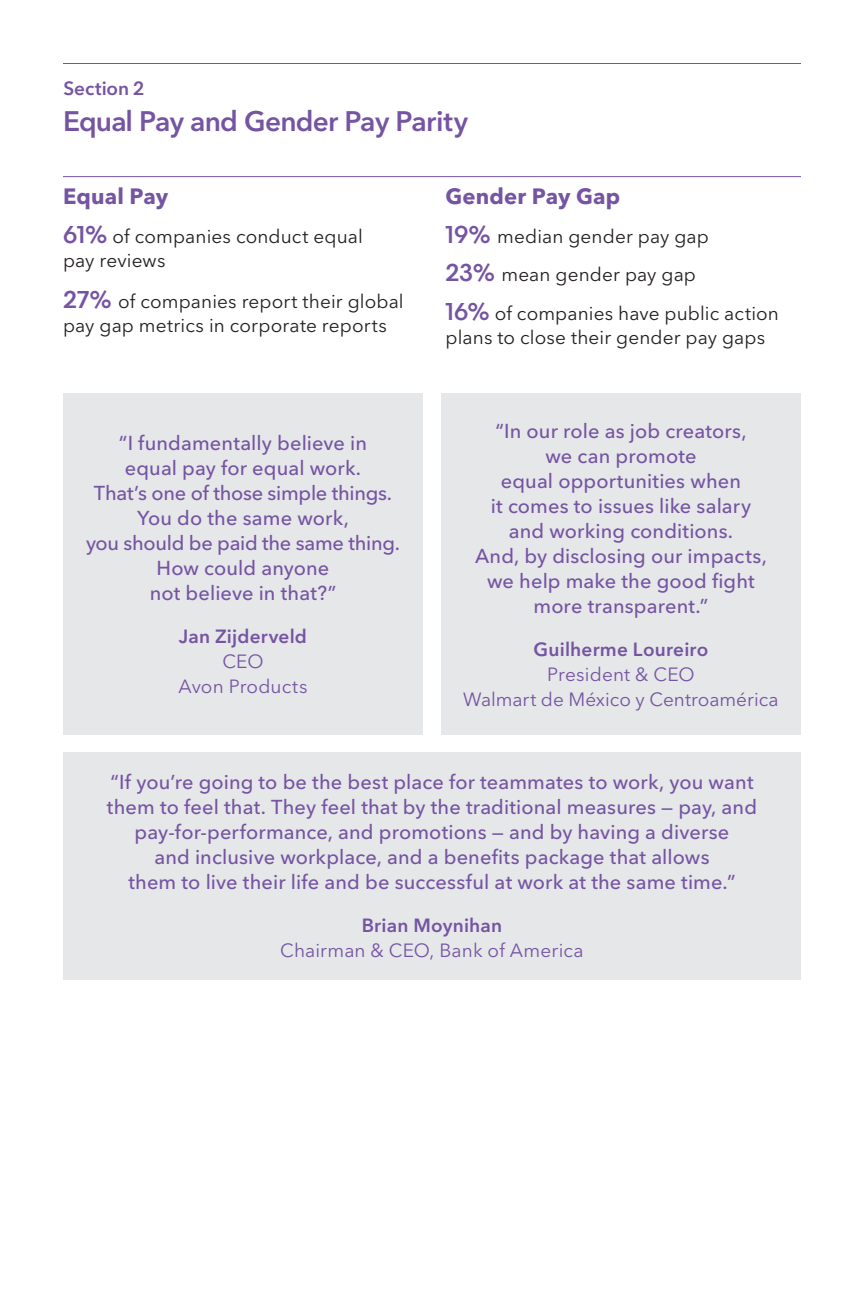
<style>
.page{position:relative;width:864px;height:1296px;background:#fff}
.page>*{position:absolute;margin:0;border:0;box-sizing:border-box;transform-origin:0 0}
.Subtitle{font:600 28px "Avenir Next P For BBG";letter-spacing:-.03em;color:#7554a2}
.Subtitle-2{font:700 22px "Avenir Next P For BBG";letter-spacing:.01em;color:#7554a2}
.t1{font:500 20px/25px "Avenir Next P For BBG";letter-spacing:.005em;color:#7554a2;text-align:center}
.copy{font:19px/24px "Avenir Next P For BBG";letter-spacing:.005em;color:#231f20}
.copy-2{font:19px/25px "Avenir Next P For BBG";letter-spacing:.005em;color:#7554a2;text-align:center}
.Subtitle-3{font:600 19px "Avenir Next P For BBG";letter-spacing:-.01em;color:#7554a2}
.s1{font-weight:600;font-size:24px;color:#7554a2}
.s2{font-weight:600}
</style>
<div class="page">
<hr style="left:63px;top:176px;width:738px;height:1px;background:#7554a2">
<hr style="left:63px;top:63px;width:738px;height:1px;background:#7554a2">
<div style="left:63px;top:393px;width:360px;height:342px;background:#e6e7e9"></div>
<div style="left:441px;top:393px;width:360px;height:342px;background:#e6e7e9"></div>
<div style="left:63px;top:752px;width:738px;height:227px;background:#e6e7e9"></div>
<p class="Subtitle-3" style="left:64px;top:77px;width:82px">Section 2</p>
<p class="Subtitle" style="left:63px;top:104px;width:407px">Equal Pay and Gender Pay Parity</p>
<p class="Subtitle-2" style="left:63px;top:183px;width:107px">Equal Pay</p>
<p class="copy" style="left:63px;top:224px;width:301px"><span class="s1">61%</span> of companies conduct equal pay reviews</p>
<p class="copy" style="left:63px;top:290px;width:342px"><span class="s1">27%</span> of companies report their global pay gap metrics in corporate reports</p>
<p class="t1" style="left:86px;top:431px;width:315px">“I fundamentally believe in<br>equal pay for equal work.<br>That’s one of those simple things.<br>You do the same work,<br>you should be paid the same thing.<br>How could anyone<br>not believe in that?”</p>
<p class="copy-2" style="left:178px;top:624px;width:131px"><span class="s2">Jan Zijderveld<br></span>CEO<br>Avon Products</p>
<p class="Subtitle-2" style="left:446px;top:183px;width:176px">Gender Pay Gap</p>
<p class="copy" style="left:446px;top:224px;width:265px"><span class="s1">19%</span> median gender pay gap</p>
<p class="copy" style="left:446px;top:263px;width:252px"><span class="s1">23%</span> mean gender pay gap</p>
<p class="copy" style="left:446px;top:301px;width:335px"><span class="s1">16%</span> of companies have public action plans to close their gender pay gaps</p>
<p class="t1" style="left:475px;top:418px;width:293px">“In our role as job creators,<br>we can promote<br>equal opportunities when<br>it comes to issues like salary and working conditions.<br>And, by disclosing our impacts, we help make the good fight more transparent.”</p>
<p class="copy-2" style="left:463px;top:637px;width:317px"><span class="s2">Guilherme Loureiro<br></span>President &amp; CEO<br>Walmart de México y Centroamérica</p>
<p class="t1" style="left:107px;top:770px;width:652px">“If you’re going to be the best place for teammates to work, you want them to feel that. They feel that by the traditional measures — pay, and pay-for-performance, and promotions — and by having a diverse<br>and inclusive workplace, and a benefits package that allows<br>them to live their life and be successful at work at the same time.”</p>
<p class="copy-2" style="left:280px;top:913px;width:305px"><span class="s2">Brian Moynihan<br></span>Chairman &amp; CEO, Bank of America</p>
</div>
